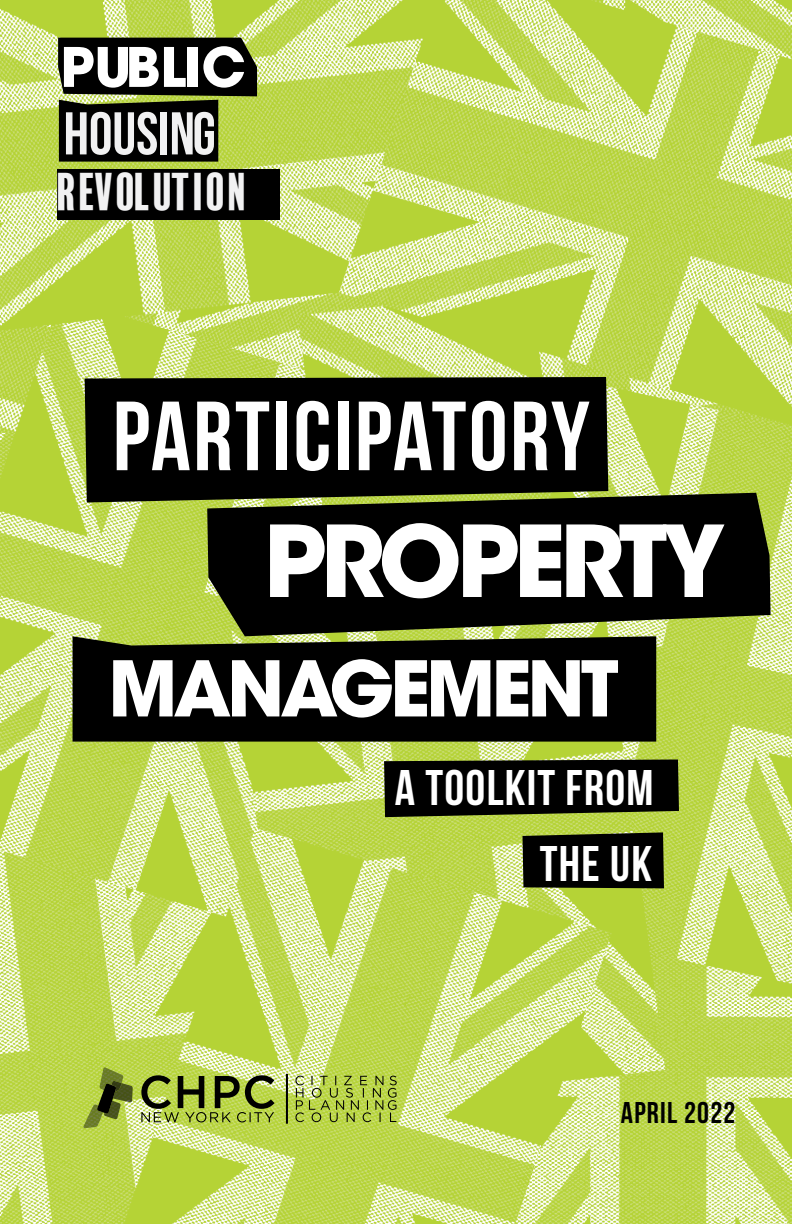
<style>
.page{position:relative;width:792px;height:1224px;background:#fff}
.page>*{position:absolute;margin:0;border:0;box-sizing:border-box;transform-origin:0 0}
.t1{font:98px "Bebas Neue";letter-spacing:.025em;color:#fff}
.t2{font:700 98px "ITC Avant Garde Std";letter-spacing:-.055em;color:#fff}
.t3{font:700 76px "ITC Avant Garde Std";letter-spacing:-.055em;color:#fff}
.t4{font:60.2px "Bebas Neue";color:#f1f1f2}
.t5{font:700 54px "ITC Avant Garde Std";color:#fff}
.t6{font:50px/75.2px "Bebas Neue";letter-spacing:.025em;color:#fff;text-align:right}
.t7{font:48.6px "Balboa Plus Fill";color:#f1f1f2}
.t8{font:30px "Bebas Neue";letter-spacing:.04em;color:#000}
</style>
<div class="page">
<img style="left:0;top:0;width:792px;height:1224px">
<hr style="left:286px;top:1074px;width:2px;height:50px;background:#000">
<svg style="left:295px;top:1076px;width:101px;height:46px;background:#a4b94a"></svg>
<svg style="left:141px;top:1075px;width:134px;height:47px;background:#86973d"></svg>
<svg style="left:83px;top:1067px;width:50px;height:61px;background:#899c3c"></svg>
<div style="left:73px;top:636px;width:583px;height:106px;background:#000"></div>
<div style="left:85px;top:377px;width:523px;height:125px;background:#000"></div>
<svg style="left:207px;top:493px;width:564px;height:143px;background:#191c0d"></svg>
<svg style="left:384px;top:759px;width:295px;height:58px;background:#0e1006"></svg>
<svg style="left:522px;top:832px;width:142px;height:56px;background:#0a0b04"></svg>
<div style="left:57px;top:169px;width:222px;height:50px;background:#000"></div>
<svg style="left:58px;top:38px;width:199px;height:124px;background:#20240f"></svg>
<p class="t5" style="left:60px;top:32px;width:187px">PUBLIC</p>
<p class="t4" style="left:64px;top:101px;width:154px">HOUSINg</p>
<p class="t7" style="left:57px;top:164px;width:194px">REVOLUTION</p>
<h1 class="t1" style="left:113px;top:383px;width:479px">PARTICIPATORY</h1>
<h1 class="t2" style="left:263px;top:497px;width:463px">PROPERTY</h1>
<h2 class="t3" style="left:108px;top:639px;width:512px">MANAGEMENT</h2>
<p class="t6" style="left:395px;top:750px;width:260px">A TOOLKIT FROM<br>THE UK</p>
<p class="t8" style="left:621px;top:1096px;width:116px">APRIL 2022</p>
</div>
